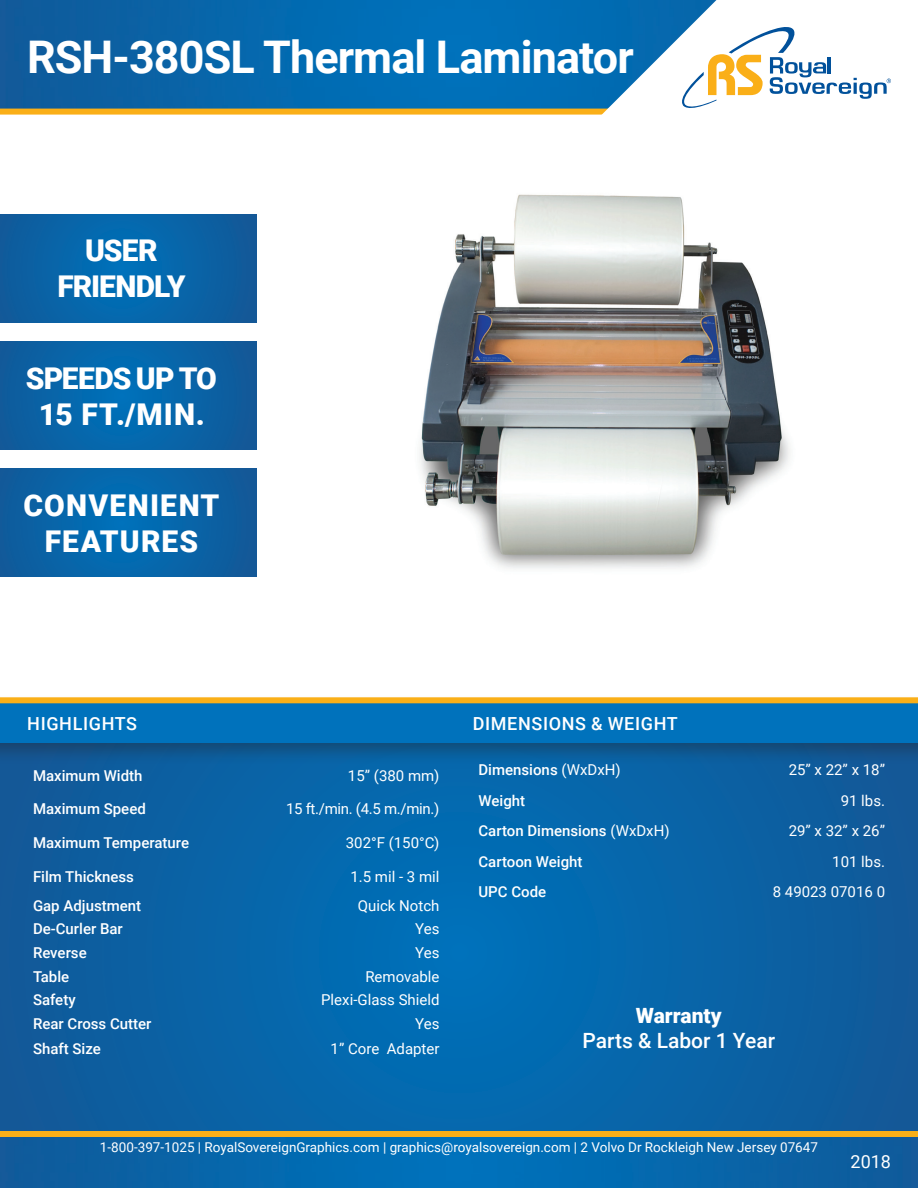
<style>
.page{position:relative;width:918px;height:1188px;background:#fff}
.page>*{position:absolute;margin:0;border:0;box-sizing:border-box;transform-origin:0 0}
.t1{font:700 45px "Roboto";letter-spacing:-.02em;color:#fff}
.t2{font:900 30px/36px "Roboto";letter-spacing:-.015em;color:#fff;text-align:center}
.t3{font:900 30px/36px "Roboto";letter-spacing:.04em;color:#fff;text-align:center}
.t4{font:500 21px "Roboto";color:#fff}
.t5{font:900 21px "Roboto";color:#fff}
.t6{font:500 18px "Roboto";letter-spacing:.035em;color:#fff}
.t7{font:18px "Roboto";color:#fff}
.t8{font:500 15px "Roboto";color:#fff}
.t9{font:15px "Roboto";color:#fff}
.t10{font:15px "Roboto";letter-spacing:-.02em;color:#fff}
.t11{font:13.5px "Roboto";color:#fff}
.s1{font-weight:400}
</style>
<div class="page">
<svg style="left:0;top:765px;width:918px;height:366px;background:#0863a7"></svg>
<div style="left:0;top:694px;width:918px;height:71px;background:#231f20;opacity:.4"></div>
<div style="left:0;top:703px;width:918px;height:40px;background:#0072bc"></div>
<img style="left:0;top:1137px;width:918px;height:51px">
<div style="left:0;top:697px;width:918px;height:6px;background:#faaf18"></div>
<img style="left:0;top:0;width:595px;height:109px">
<div style="left:0;top:109px;width:918px;height:6px;background:#faaf18"></div>
<div style="left:729px;top:0;width:189px;height:121px;background:#fff"></div>
<svg style="left:595px;top:0;width:296px;height:115px"></svg>
<div style="left:0;top:1131px;width:918px;height:6px;background:#faaf18"></div>
<svg style="left:0;top:214px;width:256px;height:108px;background:#0863a7"></svg>
<svg style="left:0;top:469px;width:256px;height:108px;background:#0863a7"></svg>
<svg style="left:0;top:341px;width:256px;height:108px;background:#0863a7"></svg>
<img style="left:420px;top:194px;width:370px;height:375px">
<h1 class="t1" style="left:27px;top:25px;width:608px">RSH-380SL Thermal Laminator</h1>
<h2 class="t2" style="left:57px;top:232px;width:130px">USER<br>FRIENDLY</h2>
<h2 class="t2" style="left:26px;top:359px;width:193px">SPEEDS UP TO<br>15 FT./MIN.</h2>
<h2 class="t3" style="left:23px;top:486px;width:198px">CONVENIENT<br>FEATURES</h2>
<p class="t6" style="left:27px;top:711px;width:111px">HIGHLIGHTS</p>
<p class="t6" style="left:473px;top:711px;width:206px">DIMENSIONS &amp; WEIGHT</p>
<p class="t8" style="left:33px;top:765px;width:111px">Maximum Width</p>
<p class="t9" style="left:348px;top:765px;width:93px">15” (380 mm)</p>
<p class="t8" style="left:33px;top:798px;width:114px">Maximum Speed</p>
<p class="t10" style="left:286px;top:798px;width:155px">15 ft./min. (4.5 m./min.)</p>
<p class="t8" style="left:33px;top:832px;width:158px">Maximum Temperature</p>
<p class="t9" style="left:346px;top:832px;width:95px">302°F (150°C)</p>
<p class="t8" style="left:33px;top:866px;width:103px">Film Thickness</p>
<p class="t9" style="left:350px;top:866px;width:91px">1.5 mil - 3 mil</p>
<p class="t8" style="left:33px;top:895px;width:110px">Gap Adjustment</p>
<p class="t9" style="left:358px;top:895px;width:83px">Quick Notch</p>
<p class="t8" style="left:33px;top:919px;width:91px">De-Curler Bar</p>
<p class="t9" style="left:415px;top:919px;width:26px">Yes</p>
<p class="t8" style="left:33px;top:942px;width:55px">Reverse</p>
<p class="t9" style="left:415px;top:942px;width:26px">Yes</p>
<p class="t8" style="left:33px;top:966px;width:38px">Table</p>
<p class="t9" style="left:365px;top:966px;width:76px">Removable</p>
<p class="t8" style="left:33px;top:989px;width:44px">Safety</p>
<p class="t9" style="left:321px;top:989px;width:120px">Plexi-Glass Shield</p>
<p class="t8" style="left:33px;top:1013px;width:120px">Rear Cross Cutter</p>
<p class="t9" style="left:415px;top:1013px;width:26px">Yes</p>
<p class="t8" style="left:33px;top:1038px;width:69px">Shaft Size</p>
<p class="t9" style="left:331px;top:1038px;width:110px">1” Core Adapter</p>
<p class="t8" style="left:478px;top:759px;width:144px">Dimensions <span class="s1">(WxDxH)</span></p>
<p class="t9" style="left:789px;top:759px;width:98px">25” x 22” x 18”</p>
<p class="t8" style="left:478px;top:790px;width:48px">Weight</p>
<p class="t9" style="left:841px;top:790px;width:46px">91 lbs.</p>
<p class="t8" style="left:478px;top:820px;width:193px">Carton Dimensions <span class="s1">(WxDxH)</span></p>
<p class="t9" style="left:789px;top:820px;width:98px">29” x 32” x 26”</p>
<p class="t8" style="left:478px;top:851px;width:106px">Cartoon Weight</p>
<p class="t9" style="left:832px;top:851px;width:54px">101 lbs.</p>
<p class="t8" style="left:478px;top:881px;width:69px">UPC Code</p>
<p class="t9" style="left:773px;top:881px;width:114px">8 49023 07016 0</p>
<h3 class="t5" style="left:636px;top:1000px;width:87px">Warranty</h3>
<h3 class="t4" style="left:582px;top:1026px;width:194px">Parts &amp; Labor 1 Year</h3>
<p class="t11" style="left:100px;top:1137px;width:720px">1-800-397-1025 | RoyalSovereignGraphics.com | graphics@royalsovereign.com | 2 Volvo Dr Rockleigh New Jersey 07647</p>
<p class="t7" style="left:851px;top:1149px;width:42px">2018</p>
</div>
